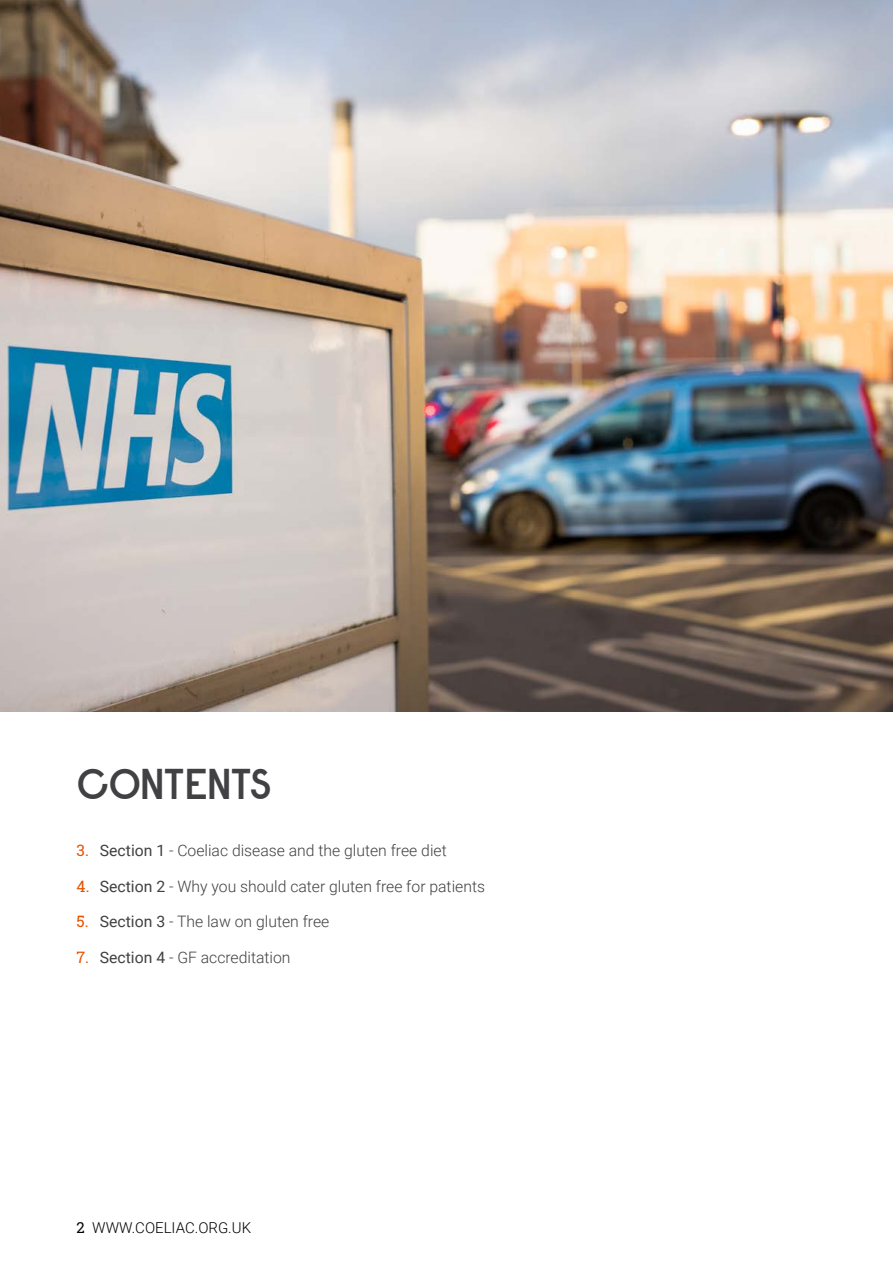
<style>
.page{position:relative;width:893px;height:1263px;background:#fff}
.page>*{position:absolute;margin:0;border:0;box-sizing:border-box;transform-origin:0 0}
.t1{font:600 42px "Raisonne";letter-spacing:-.025em;color:#414042}
.t2{font:300 15.75px "Roboto";color:#414042}
.t3{font:300 15px "Roboto";color:#000}
.s1{font-family:"Roboto Slab";font-weight:400;color:#e75300}
.s2{font-weight:400}
.s3{font-family:"Roboto Slab";font-weight:400}
</style>
<div class="page">
<img style="left:0;top:0;width:893px;height:711px">
<h1 class="t1" style="left:77px;top:757px;width:197px">CONTENTS</h1>
<p class="t2" style="left:77px;top:839px;width:372px"><span class="s1">3.</span> <span class="s2">Section 1</span> - Coeliac disease and the gluten free diet</p>
<p class="t2" style="left:77px;top:875px;width:410px"><span class="s1">4.</span> <span class="s2">Section 2</span> - Why you should cater gluten free for patients</p>
<p class="t2" style="left:77px;top:910px;width:254px"><span class="s1">5.</span> <span class="s2">Section 3</span> - The law on gluten free</p>
<p class="t2" style="left:77px;top:946px;width:216px"><span class="s1">7.</span> <span class="s2">Section 4</span> - GF accreditation</p>
<p class="t3" style="left:77px;top:1217px;width:176px"><span class="s3">2</span> WWW.COELIAC.ORG.UK</p>
</div>
